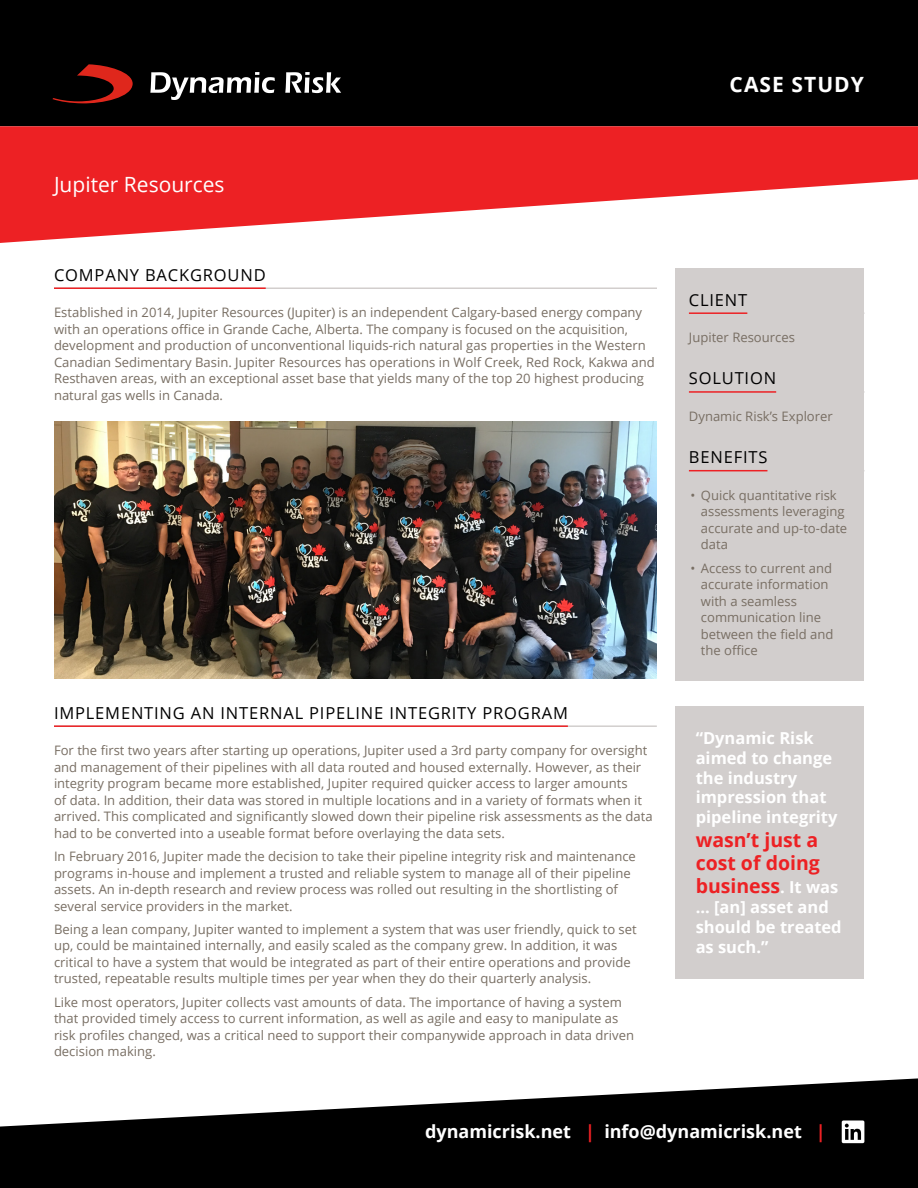
<style>
.page{position:relative;width:918px;height:1188px;background:#fff}
.page>*{position:absolute;margin:0;border:0;box-sizing:border-box;transform-origin:0 0}
.Subhead{font:21px "Open Sans";color:#fff}
.t1{font:700 21px "Open Sans";letter-spacing:.05em;color:#fff}
.Box_Quote{font:700 19.5px/23.4px "Open Sans";color:#ed2124}
.t2{font:700 18px "Open Sans";color:#fff}
.Box_Quote-2{font:700 16.5px/19.8px "Open Sans";color:#fff}
.t3{font:16.5px "Open Sans";letter-spacing:.05em;color:#000}
.Box{font:13.05px/16.5px "Open Sans";color:#786e63}
.s1{font-size:16.5px;color:#fff}
.s2{color:#ed2124}
</style>
<div class="page">
<div style="left:0;top:0;width:918px;height:126px;background:#000"></div>
<svg style="left:0;top:126px;width:918px;height:117px;fill:#ed2124"></svg>
<svg style="left:0;top:1078px;width:918px;height:110px;fill:#000"></svg>
<svg style="left:52px;top:64px;width:81px;height:39px"></svg>
<svg style="left:150px;top:72px;width:125px;height:28px"></svg>
<svg style="left:285px;top:72px;width:56px;height:21px"></svg>
<svg style="left:842px;top:1121px;width:22px;height:22px"></svg>
<hr style="left:54px;top:287px;width:603px;height:2px;background:#d2cecd">
<hr style="left:54px;top:287px;width:212px;height:2px;background:#ed2124">
<div style="left:675px;top:268px;width:189px;height:412px;background:#d2cecd"></div>
<hr style="left:689px;top:312px;width:58px;height:2px;background:#ed2124">
<hr style="left:689px;top:391px;width:87px;height:2px;background:#ed2124">
<hr style="left:689px;top:470px;width:78px;height:1px;background:#ed2124">
<div style="left:675px;top:706px;width:189px;height:272px;background:#d2cecd"></div>
<img style="left:54px;top:422px;width:603px;height:257px">
<hr style="left:54px;top:725px;width:603px;height:2px;background:#d2cecd">
<hr style="left:54px;top:725px;width:514px;height:2px;background:#ed2124">
<p class="Subhead" style="left:54px;top:170px;width:172px">Jupiter Resources</p>
<h2 class="t3" style="left:54px;top:263px;width:213px">COMPANY BACKGROUND</h2>
<p class="Box" style="left:54px;top:304px;width:602px">Established in 2014, Jupiter Resources (Jupiter) is an independent Calgary-based energy company with an operations office in Grande Cache, Alberta. The company is focused on the acquisition, development and production of unconventional liquids-rich natural gas properties in the Western Canadian Sedimentary Basin. Jupiter Resources has operations in Wolf Creek, Red Rock, Kakwa and Resthaven areas, with an exceptional asset base that yields many of the top 20 highest producing natural gas wells in Canada.</p>
<h2 class="t3" style="left:54px;top:701px;width:515px">IMPLEMENTING AN INTERNAL PIPELINE INTEGRITY PROGRAM</h2>
<p class="Box" style="left:54px;top:742px;width:600px">For the first two years after starting up operations, Jupiter used a 3rd party company for oversight and management of their pipelines with all data routed and housed externally. However, as their integrity program became more established, Jupiter required quicker access to larger amounts<br>of data. In addition, their data was stored in multiple locations and in a variety of formats when it arrived. This complicated and significantly slowed down their pipeline risk assessments as the data had to be converted into a useable format before overlaying the data sets.</p>
<p class="Box" style="left:54px;top:848px;width:583px">In February 2016, Jupiter made the decision to take their pipeline integrity risk and maintenance programs in-house and implement a trusted and reliable system to manage all of their pipeline assets. An in-depth research and review process was rolled out resulting in the shortlisting of several service providers in the market.</p>
<p class="Box" style="left:54px;top:921px;width:584px">Being a lean company, Jupiter wanted to implement a system that was user friendly, quick to set up, could be maintained internally, and easily scaled as the company grew. In addition, it was critical to have a system that would be integrated as part of their entire operations and provide trusted, repeatable results multiple times per year when they do their quarterly analysis.</p>
<p class="Box" style="left:54px;top:993px;width:582px">Like most operators, Jupiter collects vast amounts of data. The importance of having a system that provided timely access to current information, as well as agile and easy to manipulate as risk profiles changed, was a critical need to support their companywide approach in data driven decision making.</p>
<h1 class="t1" style="left:730px;top:70px;width:136px">CASE STUDY</h1>
<h2 class="t3" style="left:689px;top:288px;width:60px">CLIENT</h2>
<p class="Box" style="left:689px;top:329px;width:108px">Jupiter Resources</p>
<h2 class="t3" style="left:689px;top:367px;width:89px">SOLUTION</h2>
<p class="Box" style="left:689px;top:408px;width:145px">Dynamic Risk’s Explorer</p>
<h2 class="t3" style="left:689px;top:446px;width:80px">BENEFITS</h2>
<p class="Box" style="left:701px;top:487px;width:148px;text-indent:-10px">• Quick quantitative risk assessments leveraging accurate and up-to-date data</p>
<p class="Box" style="left:701px;top:559px;width:134px;text-indent:-10px">• Access to current and accurate information with a seamless communication line between the field and the office</p>
<p class="Box_Quote-2" style="left:696px;top:728px;width:143px">“Dynamic Risk aimed to change the industry impression that pipeline integrity</p>
<p class="Box_Quote" style="left:696px;top:827px;width:144px">wasn’t just a cost of doing business<span class="s1">. It was</span></p>
<p class="Box_Quote-2" style="left:696px;top:897px;width:148px">... [an] asset and should be treated as such.”</p>
<h3 class="t2" style="left:425px;top:1119px;width:402px">dynamicrisk.net <span class="s2">|</span> info@dynamicrisk.net <span class="s2">|</span></h3>
</div>
